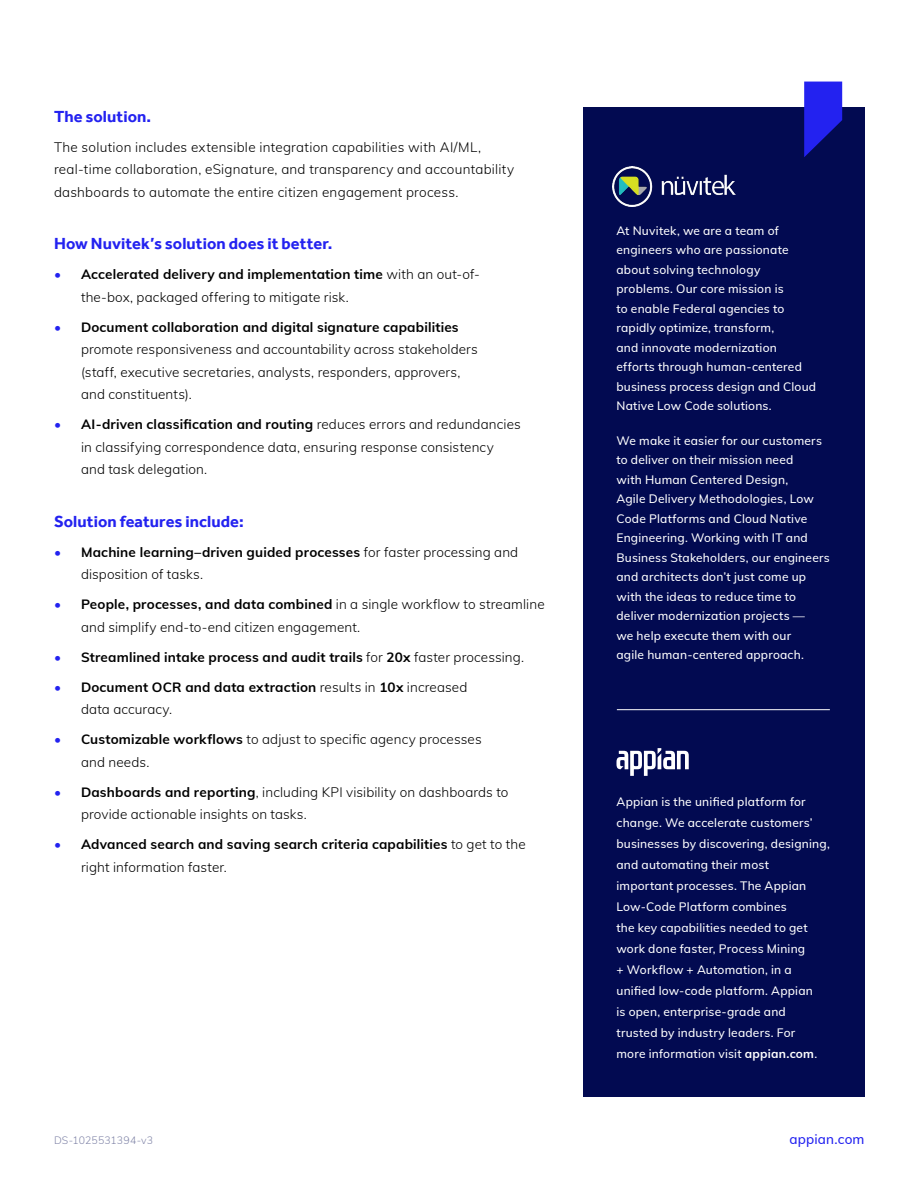
<style>
.page{position:relative;width:918px;height:1188px;background:#fff}
.page>*{position:absolute;margin:0;border:0;box-sizing:border-box;transform-origin:0 0}
.t1{font:700 16.5px "Effra";letter-spacing:.005em;color:#2322f0}
.t2{font:300 13.5px/22.5px "Mulish";letter-spacing:.01em;color:#000}
.t3{font:700 13.5px/22.5px "Mulish";letter-spacing:.015em;color:#000}
.t4{font:500 13.5px "Mulish";letter-spacing:.01em;color:#2322f0}
.t5{font:500 12px/19.5px "Mulish";letter-spacing:.015em;color:#fff}
.t6{font:300 10.5px "Mulish";letter-spacing:.01em;color:#8185a8}
.s1{font-weight:700;color:#2322f0}
.s2{font-weight:700}
.s3{color:#2322f0}
.s4{font-weight:300}
</style>
<div class="page">
<div style="left:583px;top:107px;width:282px;height:989px;background:#020a51"></div>
<svg style="left:804px;top:82px;width:38px;height:75px"></svg>
<img style="left:613px;top:166px;width:123px;height:40px">
<svg style="left:616px;top:748px;width:73px;height:28px"></svg>
<hr style="left:617px;top:709px;width:213px;height:1px;background:#fff">
<h1 class="t1" style="left:54px;top:106px;width:99px">The solution.</h1>
<p class="t2" style="left:54px;top:135px;width:462px">The solution includes extensible integration capabilities with AI/ML, real-time collaboration, eSignature, and transparency and accountability dashboards to automate the entire citizen engagement process.</p>
<h1 class="t1" style="left:54px;top:234px;width:280px">How Nuvitek’s solution does it better.</h1>
<p class="t2" style="left:81px;top:262px;width:400px;text-indent:-27px"><span class="s1">•</span> <span class="s2">Accelerated delivery and implementation time</span> with an out-of&shy;the-box, packaged offering to mitigate risk.</p>
<p class="t2" style="left:81px;top:315px;width:398px;text-indent:-27px"><span class="s1">•</span> <span class="s2">Document collaboration and digital signature capabilities </span>promote responsiveness and accountability across stakeholders (staff, executive secretaries, analysts, responders, approvers, and constituents).</p>
<p class="t2" style="left:81px;top:412px;width:441px;text-indent:-27px"><span class="s1">•</span> <span class="s2">AI-driven classification and routing</span> reduces errors and redundancies in classifying correspondence data, ensuring response consistency and task delegation.</p>
<h1 class="t1" style="left:54px;top:511px;width:191px">Solution features include:</h1>
<p class="t2" style="left:81px;top:540px;width:439px;text-indent:-27px"><span class="s1">•</span> <span class="s2">Machine learning–driven guided processes</span> for faster processing and disposition of tasks.</p>
<p class="t2" style="left:81px;top:592px;width:465px;text-indent:-27px"><span class="s1">•</span> <span class="s2">People, processes, and data combined</span> in a single workflow to streamline and simplify end-to-end citizen engagement.</p>
<p class="t3" style="left:54px;top:645px;width:472px"><span class="s3">•</span> Streamlined intake process and audit trails <span class="s4">for</span> 20x <span class="s4">faster processing.</span></p>
<p class="t3" style="left:81px;top:675px;width:388px;text-indent:-27px"><span class="s3">•</span> Document OCR and data extraction <span class="s4">results in</span> 10x <span class="s4">increased data accuracy.</span></p>
<p class="t2" style="left:81px;top:727px;width:402px;text-indent:-27px"><span class="s1">•</span> <span class="s2">Customizable workflows</span> to adjust to specific agency processes and needs.</p>
<p class="t2" style="left:81px;top:780px;width:429px;text-indent:-27px"><span class="s1">•</span> <span class="s2">Dashboards and reporting</span>, including KPI visibility on dashboards to provide actionable insights on tasks.</p>
<p class="t3" style="left:81px;top:832px;width:446px;text-indent:-27px"><span class="s3">•</span> Advanced search and saving search criteria capabilities <span class="s4">to get to the right information faster.</span></p>
<p class="t6" style="left:54px;top:1133px;width:101px">DS-1025531394-v3</p>
<p class="t5" style="left:616px;top:220px;width:201px">At Nuvitek, we are a team of engineers who are passionate about solving technology problems. Our core mission is<br>to enable Federal agencies to rapidly optimize, transform,<br>and innovate modernization efforts through human-centered business process design and Cloud<br>Native Low Code solutions.</p>
<p class="t5" style="left:616px;top:430px;width:215px">We make it easier for our customers to deliver on their mission need<br>with Human Centered Design,<br>Agile Delivery Methodologies, Low<br>Code Platforms and Cloud Native<br>Engineering. Working with IT and<br>Business Stakeholders, our engineers and architects don’t just come up with the ideas to reduce time to deliver modernization projects —<br>we help execute them with our<br>agile human-centered approach.</p>
<p class="t5" style="left:616px;top:791px;width:215px;line-height:21px">Appian is the unified platform for change. We accelerate customers’ businesses by discovering, designing, and automating their most<br>important processes. The Appian<br>Low-Code Platform combines<br>the key capabilities needed to get work done faster, Process Mining<br>+ Workflow + Automation, in a unified low-code platform. Appian<br>is open, enterprise-grade and trusted by industry leaders. For<br>more information visit <span class="s2">appian.com</span>.</p>
<p class="t4" style="left:790px;top:1129px;width:77px">appian.com</p>
</div>
